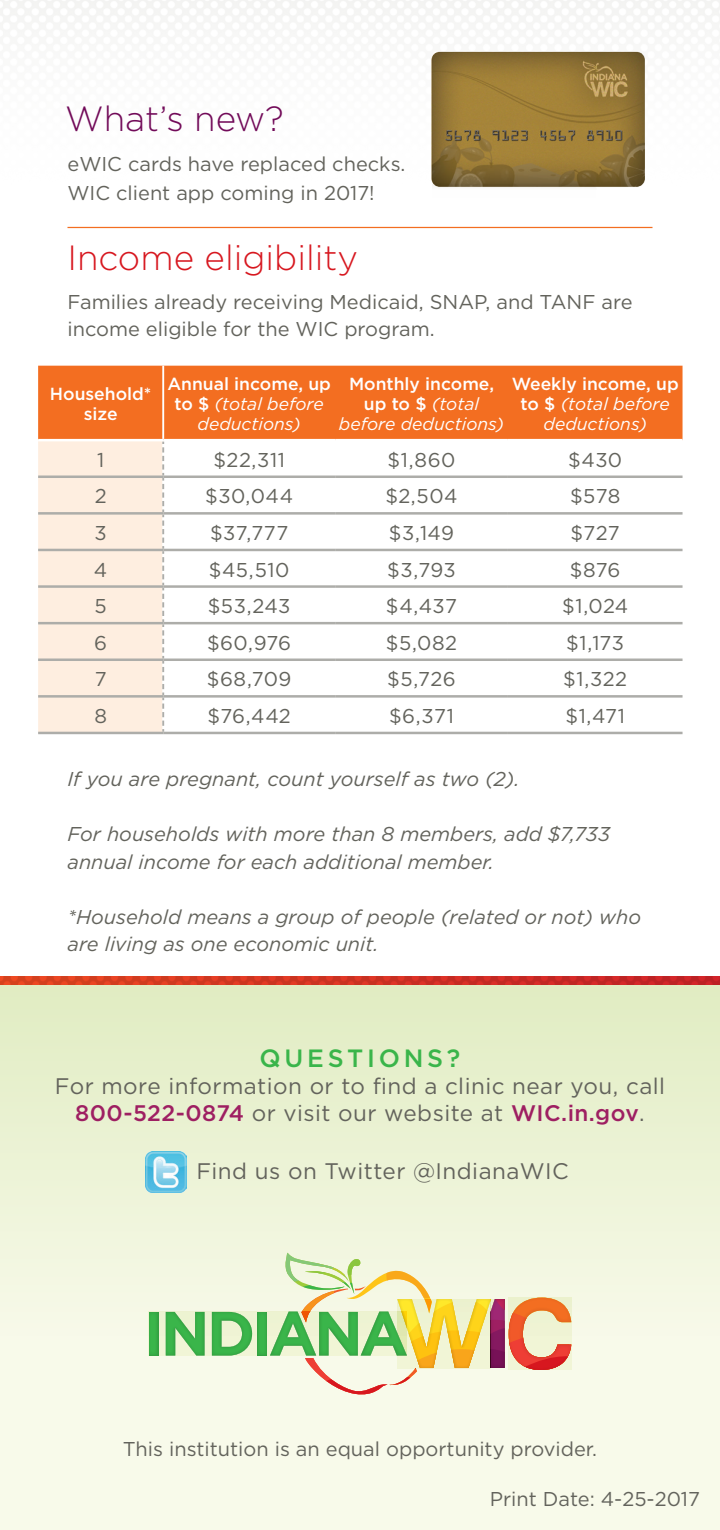
<style>
.page{position:relative;width:720px;height:1530px;background:#fff}
.page>*{position:absolute;margin:0;border:0;box-sizing:border-box;transform-origin:0 0}
.t1{font:300 35px "Gotham HTF";color:#d7171f}
.t2{font:300 35px "Gotham HTF";color:#720b59}
.t3{font:500 25px "Gotham HTF";letter-spacing:.15em;color:#3ab54a}
.t4{font:22.5px/27px "Gotham HTF";letter-spacing:.02em;color:#63635c;text-align:center}
.t5{font:20px/27.5px "Gotham HTF";color:#63635c}
.t6{font:italic 20px/27.5px "Gotham HTF";color:#63635c}
.t7{font:italic 17.5px/20px "Gotham HTF";color:#fff;text-align:center}
.t8{font:500 17.5px/20px "Gotham HTF";color:#fff;text-align:center}
.s1{font-weight:500;font-style:normal}
.s2{font-weight:500;color:#9e1f62}
</style>
<div class="page">
<div style="left:0;top:976px;width:720px;height:554px;background:#f8faea"></div>
<div style="left:0;top:982px;width:720px;height:354px;background:linear-gradient(to bottom,#e1ecc2,#f7f9e8)"></div>
<img style="left:0;top:976px;width:720px;height:9px">
<div style="left:149px;top:1312px;width:9px;height:44px;background:#39b349"></div>
<svg style="left:166px;top:1312px;width:39px;height:44px;background:#76c677"></svg>
<svg style="left:212px;top:1312px;width:40px;height:44px;background:#7ec97d"></svg>
<div style="left:257px;top:1312px;width:10px;height:44px;background:#39b349"></div>
<svg style="left:270px;top:1253px;width:301px;height:142px"></svg>
<div style="left:38px;top:366px;width:645px;height:73px;background:#f36e21"></div>
<div style="left:38px;top:441px;width:126px;height:291px;background:#feeee0"></div>
<hr style="left:38px;top:476px;width:125px;height:2px;background:#adada9">
<hr style="left:163px;top:476px;width:172px;height:2px;background:#adada9">
<hr style="left:335px;top:476px;width:173px;height:2px;background:#adada9">
<hr style="left:508px;top:476px;width:175px;height:2px;background:#adada9">
<hr style="left:38px;top:512px;width:125px;height:3px;background:#adada9">
<hr style="left:163px;top:512px;width:172px;height:3px;background:#adada9">
<hr style="left:335px;top:512px;width:173px;height:3px;background:#adada9">
<hr style="left:508px;top:512px;width:175px;height:3px;background:#adada9">
<hr style="left:38px;top:549px;width:125px;height:2px;background:#adada9">
<hr style="left:163px;top:549px;width:172px;height:2px;background:#adada9">
<hr style="left:335px;top:549px;width:173px;height:2px;background:#adada9">
<hr style="left:508px;top:549px;width:175px;height:2px;background:#adada9">
<hr style="left:38px;top:585px;width:125px;height:3px;background:#adada9">
<hr style="left:163px;top:585px;width:172px;height:3px;background:#adada9">
<hr style="left:335px;top:585px;width:173px;height:3px;background:#adada9">
<hr style="left:508px;top:585px;width:175px;height:3px;background:#adada9">
<hr style="left:38px;top:622px;width:125px;height:2px;background:#adada9">
<hr style="left:163px;top:622px;width:172px;height:2px;background:#adada9">
<hr style="left:335px;top:622px;width:173px;height:2px;background:#adada9">
<hr style="left:508px;top:622px;width:175px;height:2px;background:#adada9">
<hr style="left:38px;top:659px;width:125px;height:2px;background:#adada9">
<hr style="left:163px;top:659px;width:172px;height:2px;background:#adada9">
<hr style="left:335px;top:659px;width:173px;height:2px;background:#adada9">
<hr style="left:508px;top:659px;width:175px;height:2px;background:#adada9">
<hr style="left:38px;top:695px;width:125px;height:3px;background:#adada9">
<hr style="left:163px;top:695px;width:172px;height:3px;background:#adada9">
<hr style="left:335px;top:695px;width:173px;height:3px;background:#adada9">
<hr style="left:508px;top:695px;width:175px;height:3px;background:#adada9">
<hr style="left:38px;top:732px;width:125px;height:2px;background:#adada9">
<hr style="left:163px;top:732px;width:172px;height:2px;background:#adada9">
<hr style="left:335px;top:732px;width:173px;height:2px;background:#adada9">
<hr style="left:508px;top:732px;width:175px;height:2px;background:#adada9">
<hr style="left:162px;top:366px;width:2px;height:73px;background:#fff">
<img style="left:145px;top:1152px;width:41px;height:41px">
<hr style="left:68px;top:227px;width:584px;height:1px;background:#f36e21">
<img style="left:428px;top:48px;width:219px;height:140px">
<img style="left:432px;top:183px;width:168px;height:7px">
<p class="t2" style="left:65px;top:99px;width:220px">What’s new?</p>
<p class="t5" style="left:68px;top:150px;width:340px">eWIC cards have replaced checks.</p>
<p class="t5" style="left:68px;top:179px;width:309px">WIC client app coming in 2017!</p>
<p class="t1" style="left:68px;top:239px;width:292px">Income eligibility</p>
<p class="t5" style="left:68px;top:288px;width:567px">Families already receiving Medicaid, SNAP, and TANF are income eligible for the WIC program.</p>
<p class="t8" style="left:50px;top:384px;width:103px">Household* size</p>
<p class="t7" style="left:167px;top:374px;width:165px"><span class="s1">Annual income, up to $</span> (total before deductions)</p>
<p class="t7" style="left:339px;top:374px;width:167px"><span class="s1">Monthly income, up to $</span> (total before deductions)</p>
<p class="t7" style="left:512px;top:374px;width:169px"><span class="s1">Weekly income, up to $</span> (total before deductions)</p>
<p class="t5" style="left:97px;top:446px;width:9px">1</p>
<p class="t5" style="left:213px;top:446px;width:73px">$22,311</p>
<p class="t5" style="left:388px;top:446px;width:69px">$1,860</p>
<p class="t5" style="left:568px;top:446px;width:56px">$430</p>
<p class="t5" style="left:95px;top:482px;width:13px">2</p>
<p class="t5" style="left:205px;top:482px;width:90px">$30,044</p>
<p class="t5" style="left:385px;top:482px;width:74px">$2,504</p>
<p class="t5" style="left:570px;top:482px;width:52px">$578</p>
<p class="t5" style="left:95px;top:519px;width:14px">3</p>
<p class="t5" style="left:210px;top:519px;width:80px">$37,777</p>
<p class="t5" style="left:389px;top:519px;width:67px">$3,149</p>
<p class="t5" style="left:571px;top:519px;width:51px">$727</p>
<p class="t5" style="left:94px;top:555px;width:15px">4</p>
<p class="t5" style="left:209px;top:555px;width:82px">$45,510</p>
<p class="t5" style="left:387px;top:555px;width:70px">$3,793</p>
<p class="t5" style="left:570px;top:555px;width:52px">$876</p>
<p class="t5" style="left:95px;top:592px;width:14px">5</p>
<p class="t5" style="left:208px;top:592px;width:84px">$53,243</p>
<p class="t5" style="left:386px;top:592px;width:73px">$4,437</p>
<p class="t5" style="left:562px;top:592px;width:68px">$1,024</p>
<p class="t5" style="left:94px;top:629px;width:14px">6</p>
<p class="t5" style="left:207px;top:629px;width:86px">$60,976</p>
<p class="t5" style="left:386px;top:629px;width:73px">$5,082</p>
<p class="t5" style="left:566px;top:629px;width:59px">$1,173</p>
<p class="t5" style="left:95px;top:665px;width:13px">7</p>
<p class="t5" style="left:207px;top:665px;width:86px">$68,709</p>
<p class="t5" style="left:387px;top:665px;width:70px">$5,726</p>
<p class="t5" style="left:563px;top:665px;width:66px">$1,322</p>
<p class="t5" style="left:94px;top:702px;width:14px">8</p>
<p class="t5" style="left:208px;top:702px;width:85px">$76,442</p>
<p class="t5" style="left:389px;top:702px;width:67px">$6,371</p>
<p class="t5" style="left:565px;top:702px;width:61px">$1,471</p>
<p class="t6" style="left:68px;top:765px;width:454px">If you are pregnant, count yourself as two (2).</p>
<p class="t6" style="left:68px;top:820px;width:544px">For households with more than 8 members, add $7,733 annual income for each additional member.</p>
<p class="t6" style="left:68px;top:903px;width:575px">*Household means a group of people (related or not) who are living as one economic unit.</p>
<p class="t3" style="left:260px;top:1043px;width:202px">QUESTIONS?</p>
<p class="t4" style="left:55px;top:1072px;width:612px">For more information or to find a clinic near you, call<br><span class="s2">800-522-0874</span> or visit our website at <span class="s2">WIC.in.gov</span>.</p>
<p class="t4" style="left:196px;top:1157px;width:374px">Find us on Twitter @IndianaWIC</p>
<p class="t5" style="left:123px;top:1434px;width:476px">This institution is an equal opportunity provider.</p>
<p class="t5" style="left:490px;top:1484px;width:212px">Print Date: 4-25-2017</p>
</div>
